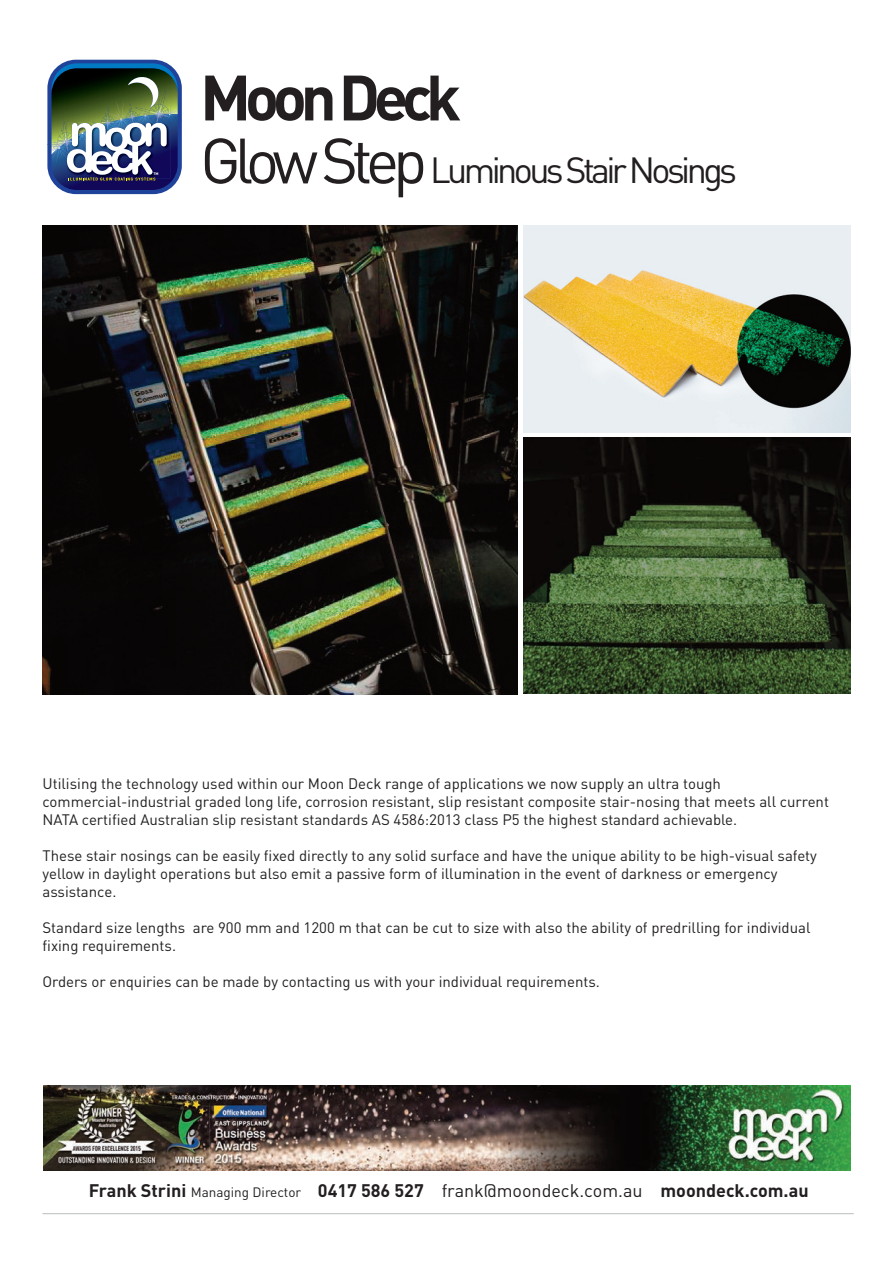
<style>
.page{position:relative;width:893px;height:1263px;background:#fff}
.page>*{position:absolute;margin:0;border:0;box-sizing:border-box;transform-origin:0 0}
.t1{font:700 63px "DIN";letter-spacing:-.1em;color:#231f20}
.t2{font:36px "DIN";letter-spacing:-.1em;color:#231f20}
.t3{font:700 18px "DIN";color:#231f20}
.t4{font:15px/18px "DIN";color:#231f20}
.t5{font:700 3.75px "DIN";color:#fff}
.s1{font-size:63px}
.s2{font-weight:400;font-size:13.5px}
.s3{font-weight:400}
</style>
<div class="page">
<img style="left:43px;top:225px;width:474px;height:470px">
<img style="left:523px;top:225px;width:327px;height:208px">
<img style="left:523px;top:437px;width:327px;height:257px">
<div style="left:47px;top:60px;width:135px;height:134px;background:#1f439b;border-radius:29px"></div>
<img style="left:47px;top:63px;width:135px;height:127px">
<img style="left:44px;top:1085px;width:806px;height:86px">
<hr style="left:43px;top:1213px;width:811px;height:1px;background:#bcbdc0">
<p class="t5" style="left:154px;top:171px;width:7px">TM</p>
<h1 class="t1" style="left:200px;top:62px;width:262px">Moon Deck</h1>
<h2 class="t2" style="left:200px;top:150px;width:538px"><span class="s1">Glow Step</span> Luminous Stair Nosings</h2>
<p class="t4" style="left:43px;top:774px;width:788px">Utilising the technology used within our Moon Deck range of applications we now supply an ultra tough commercial-industrial graded long life, corrosion resistant, slip resistant composite stair-nosing that meets all current<br>NATA certified Australian slip resistant standards AS 4586:2013 class P5 the highest standard achievable.</p>
<p class="t4" style="left:43px;top:846px;width:776px">These stair nosings can be easily fixed directly to any solid surface and have the unique ability to be high-visual safety yellow in daylight operations but also emit a passive form of illumination in the event of darkness or emergency assistance.</p>
<p class="t4" style="left:43px;top:918px;width:769px">Standard size lengths are 900 mm and 1200 m that can be cut to size with also the ability of predrilling for individual fixing requirements.</p>
<p class="t4" style="left:43px;top:972px;width:559px">Orders or enquiries can be made by contacting us with your individual requirements.</p>
<p class="t3" style="left:89px;top:1180px;width:721px">Frank Strini <span class="s2">Managing Director</span> 0417 586 527 <span class="s3">frank@moondeck.com.au</span> moondeck.com.au</p>
</div>
